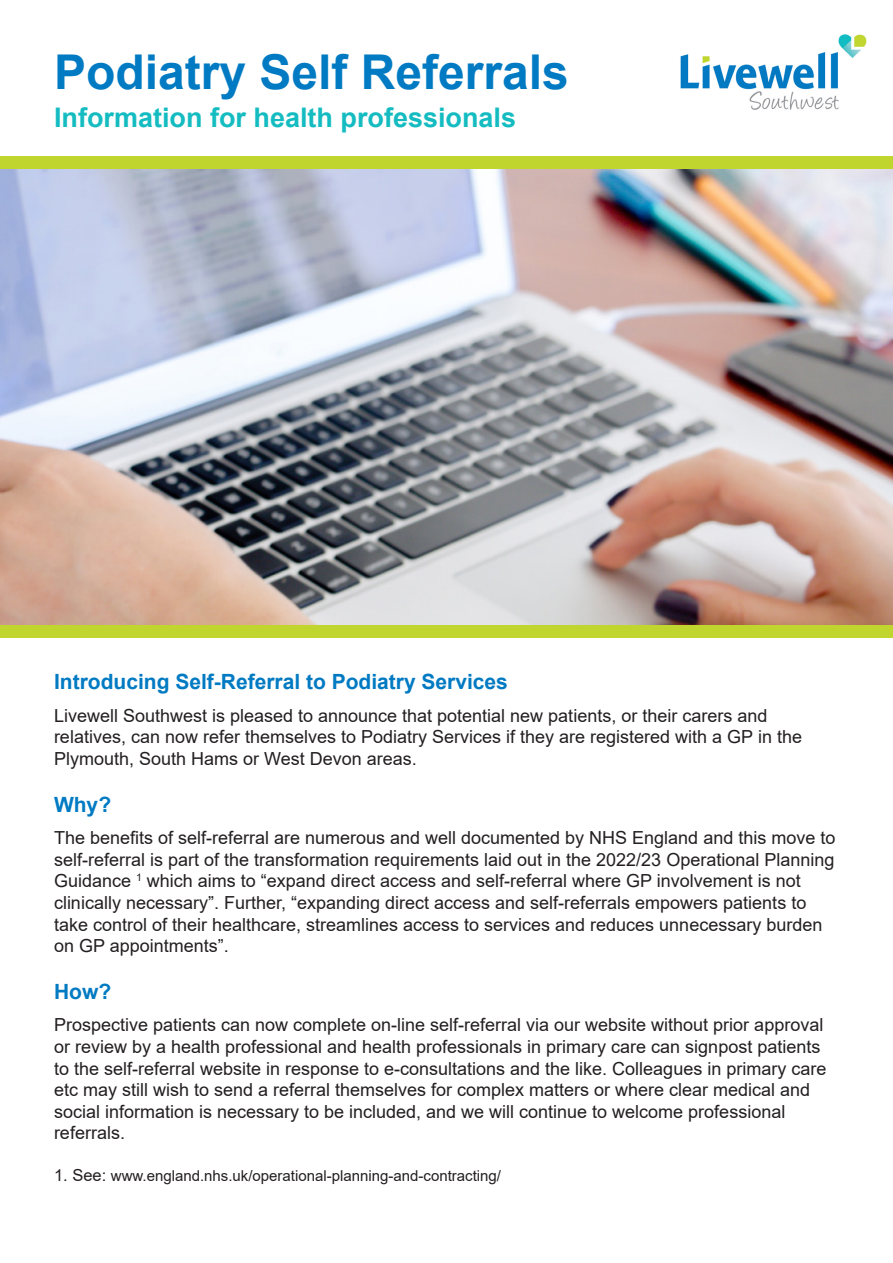
<style>
.page{position:relative;width:893px;height:1263px;background:#fff}
.page>*{position:absolute;margin:0;border:0;box-sizing:border-box;transform-origin:0 0}
.t1{font:700 48px "Arial";color:#007ac2}
.t2{font:700 27px "Arial";color:#14bcc1}
.t3{font:700 21px "Arial";color:#007ac2}
.t4{font:18px/21.6px "Arial";color:#231f20}
.t5{font:15px "Arial";color:#231f20}
.s1{font-size:16.5px}
</style>
<div class="page">
<img style="left:0;top:169px;width:893px;height:456px">
<img style="left:680px;top:34px;width:187px;height:76px">
<div style="left:0;top:625px;width:893px;height:13px;background:#c1d52f"></div>
<div style="left:0;top:156px;width:893px;height:13px;background:#c1d52f"></div>
<p class="t1" style="left:54px;top:38px;width:516px">Podiatry Self Referrals</p>
<p class="t2" style="left:54px;top:99px;width:464px">Information for health professionals</p>
<p class="t3" style="left:54px;top:667px;width:455px">Introducing Self-Referral to Podiatry Services</p>
<p class="t4" style="left:54px;top:704px;width:750px">Livewell Southwest is pleased to announce that potential new patients, or their carers and relatives, can now refer themselves to Podiatry Services if they are registered with a GP in the<br>Plymouth, South Hams or West Devon areas.</p>
<p class="t3" style="left:54px;top:789px;width:59px">Why?</p>
<p class="t4" style="left:54px;top:827px;width:783px">The benefits of self-referral are numerous and well documented by NHS England and this move to self-referral is part of the transformation requirements laid out in the 2022/23 Operational Planning Guidance <sup>1</sup> which aims to “expand direct access and self-referral where GP involvement is not clinically necessary”. Further, “expanding direct access and self-referrals empowers patients to take control of their healthcare, streamlines access to services and reduces unnecessary burden on GP appointments”.</p>
<p class="t3" style="left:54px;top:977px;width:59px">How?</p>
<p class="t4" style="left:54px;top:1014px;width:774px">Prospective patients can now complete on-line self-referral via our website without prior approval or review by a health professional and health professionals in primary care can signpost patients to the self-referral website in response to e-consultations and the like. Colleagues in primary care etc may still wish to send a referral themselves for complex matters or where clear medical and social information is necessary to be included, and we will continue to welcome professional referrals.</p>
<p class="t5" style="left:54px;top:1165px;width:449px"><span class="s1">1. See:</span> www.england.nhs.uk/operational-planning-and-contracting/</p>
</div>
